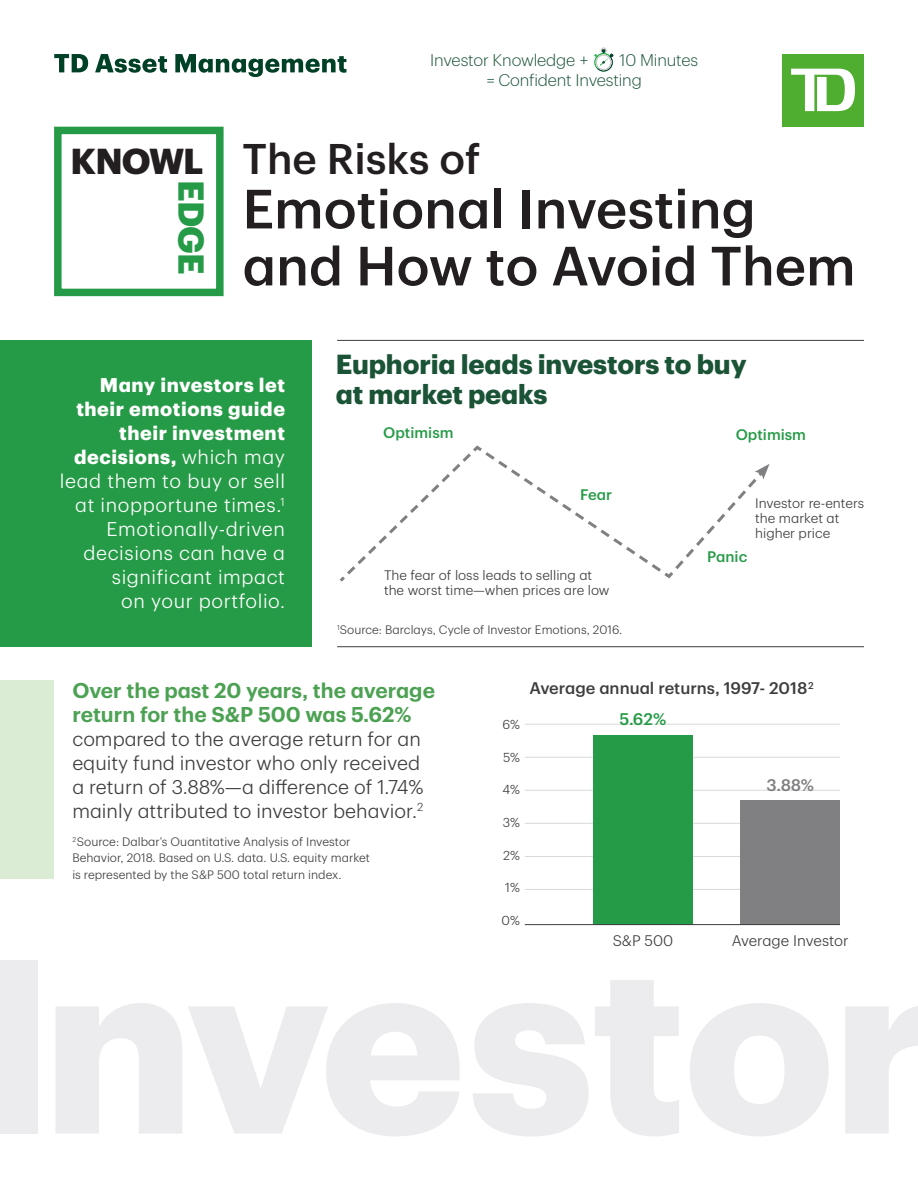
<style>
.page{position:relative;width:918px;height:1188px;background:#fff}
.page>*{position:absolute;margin:0;border:0;box-sizing:border-box;transform-origin:0 0}
.Headline_Style_1_Bla{font:500 54px "TD Graphik";color:#231f20}
.Headline_Style_1_Bla-2{font:500 42px "TD Graphik";color:#231f20}
.Headline_Style_1_Bla-3{font:700 35.4px "TD Graphik";letter-spacing:-.025em;color:#231f20}
.Headline_Style_1_Bla-4{font:700 35.4px "TD Graphik";color:#269b47}
.Headline_Style_4_MA{font:700 27px/30px "TD Graphik";letter-spacing:-.005em;color:#1a5336}
.Body_Style_1A_Body_C{font:600 21px/24px "TD Graphik";color:#4ca153}
.Body_Style_4_Reverse{font:300 19.5px/24px "TD Graphik";letter-spacing:.03em;color:#fff;text-align:right}
.Body_Style_1A_Body_C-2{font:300 19.5px/24px "TD Graphik";color:#3e3e3f}
.t1{font:300 16.5px/19.8px "TD Graphik";letter-spacing:-.01em;color:#1a5336}
.Body_Style_1A_Body_C-3{font:500 16.5px "TD Graphik";color:#3e3e3f}
.Body_Style_1A_Body_C-4{font:500 16.5px "TD Graphik";color:#269b47}
.Body_Style_1A_Body_C-5{font:500 16.5px "TD Graphik";color:#808083}
.Body_Style_9_Footnot{font:500 15px "TD Graphik";color:#269b47}
.Body_Style_1A_Body_C-6{font:300 15px "TD Graphik";color:#3e3e3f}
.Body_Style_9_Footnot-2{font:300 13.5px/15px "TD Graphik";color:#3e3e3f}
.Body_Style_9_Footnot-3{font:300 12.75px "TD Graphik";color:#3e3e3f}
.Body_Style_9_Footnot-4{font:300 12px/16.5px "TD Graphik";color:#3e3e3f}
.s1{font-weight:700}
</style>
<div class="page">
<div style="left:783px;top:54px;width:81px;height:73px;background:#4fad2f"></div>
<svg style="left:791px;top:69px;width:64px;height:42px"></svg>
<svg style="left:54px;top:54px;width:292px;height:23px"></svg>
<svg style="left:594px;top:48px;width:19px;height:24px"></svg>
<hr style="left:525px;top:889px;width:315px;height:1px;background:#d9d9d9">
<hr style="left:525px;top:856px;width:315px;height:1px;background:#d9d9d9">
<hr style="left:525px;top:823px;width:315px;height:1px;background:#d9d9d9">
<hr style="left:525px;top:790px;width:315px;height:1px;background:#d9d9d9">
<hr style="left:525px;top:757px;width:315px;height:1px;background:#d9d9d9">
<hr style="left:525px;top:724px;width:315px;height:1px;background:#d9d9d9">
<div style="left:54px;top:127px;width:170px;height:169px;border:8px solid #269b47"></div>
<div style="left:0;top:341px;width:312px;height:306px;background:#269b47"></div>
<hr style="left:337px;top:340px;width:527px;height:1px;background:#3e3e3f">
<hr style="left:337px;top:646px;width:527px;height:1px;background:#3e3e3f">
<svg style="left:339px;top:445px;width:333px;height:137px"></svg>
<svg style="left:482px;top:449px;width:288px;height:127px"></svg>
<div style="left:0;top:681px;width:54px;height:198px;background:#daecd4"></div>
<div style="left:593px;top:736px;width:100px;height:189px;background:#269b47"></div>
<div style="left:741px;top:800px;width:99px;height:125px;background:#808083"></div>
<hr style="left:525px;top:924px;width:315px;height:1px;background:#3e3e3f">
<p class="Headline_Style_1_Bla-3" style="left:71px;top:134px;width:134px">KNOWL</p>
<p class="Headline_Style_1_Bla-4" style="left:219px;top:180px;width:96px;rotate:90deg">EDGE</p>
<h3 class="t1" style="left:430px;top:49px;width:160px">Investor Knowledge +</h3>
<h3 class="t1" style="left:487px;top:49px;width:213px;text-indent:133px">10 Minutes = Confident Investing</h3>
<p class="Headline_Style_1_Bla-2" style="left:243px;top:127px;width:239px">The Risks of</p>
<p class="Headline_Style_1_Bla" style="left:243px;top:168px;width:515px">Emotional Investing</p>
<p class="Headline_Style_1_Bla" style="left:243px;top:225px;width:615px">and How to Avoid Them</p>
<p class="Body_Style_4_Reverse" style="left:60px;top:371px;width:227px"><span class="s1">Many investors let their emotions guide their investment decisions,</span> which may lead them to buy or sell at inopportune times.<sup>1<br></sup>Emotionally-driven decisions can have a significant impact</p>
<p class="Body_Style_4_Reverse" style="left:121px;top:587px;width:165px">on your portfolio.</p>
<p class="Headline_Style_4_MA" style="left:336px;top:347px;width:412px">Euphoria leads investors to buy at market peaks</p>
<p class="Body_Style_9_Footnot" style="left:383px;top:421px;width:72px">Optimism</p>
<p class="Body_Style_9_Footnot" style="left:736px;top:423px;width:72px">Optimism</p>
<p class="Body_Style_9_Footnot" style="left:580px;top:484px;width:33px">Fear</p>
<p class="Body_Style_9_Footnot-2" style="left:384px;top:566px;width:227px">The fear of loss leads to selling at the worst time—when prices are low</p>
<p class="Body_Style_9_Footnot-4" style="left:337px;top:621px;width:286px"><sup>1</sup>Source: Barclays, Cycle of Investor Emotions, 2016.</p>
<p class="Body_Style_9_Footnot" style="left:707px;top:545px;width:42px">Panic</p>
<p class="Body_Style_9_Footnot-2" style="left:755px;top:495px;width:111px">Investor re-enters the market at higher price</p>
<p class="Body_Style_1A_Body_C" style="left:72px;top:677px;width:364px">Over the past 20 years, the average return for the S&amp;P 500 was 5.62%</p>
<p class="Body_Style_1A_Body_C-2" style="left:72px;top:725px;width:353px">compared to the average return for an equity fund investor who only received a return of 3.88%—a difference of 1.74% mainly attributed to investor behavior.<sup>2</sup></p>
<p class="Body_Style_9_Footnot-4" style="left:72px;top:832px;width:299px"><sup>2</sup>Source: Dalbar’s Ouantitative Analysis of Investor<br>Behavior, 2018. Based on U.S. data. U.S. equity market is represented by the S&amp;P 500 total return index.</p>
<p class="Body_Style_9_Footnot-3" style="left:502px;top:715px;width:19px">6%</p>
<p class="Body_Style_9_Footnot-3" style="left:503px;top:747px;width:18px">5%</p>
<p class="Body_Style_9_Footnot-3" style="left:503px;top:780px;width:19px">4%</p>
<p class="Body_Style_9_Footnot-3" style="left:503px;top:813px;width:19px">3%</p>
<p class="Body_Style_9_Footnot-3" style="left:503px;top:846px;width:18px">2%</p>
<p class="Body_Style_9_Footnot-3" style="left:505px;top:878px;width:16px">1%</p>
<p class="Body_Style_9_Footnot-3" style="left:502px;top:911px;width:20px">0%</p>
<p class="Body_Style_1A_Body_C-3" style="left:530px;top:676px;width:286px">Average annual returns, 1997- 2018<sup>2</sup></p>
<p class="Body_Style_1A_Body_C-4" style="left:620px;top:706px;width:48px">5.62%</p>
<p class="Body_Style_1A_Body_C-6" style="left:613px;top:930px;width:62px">S&amp;P 500</p>
<p class="Body_Style_1A_Body_C-5" style="left:766px;top:772px;width:49px">3.88%</p>
<p class="Body_Style_1A_Body_C-6" style="left:732px;top:930px;width:118px">Average Investor</p>
</div>
